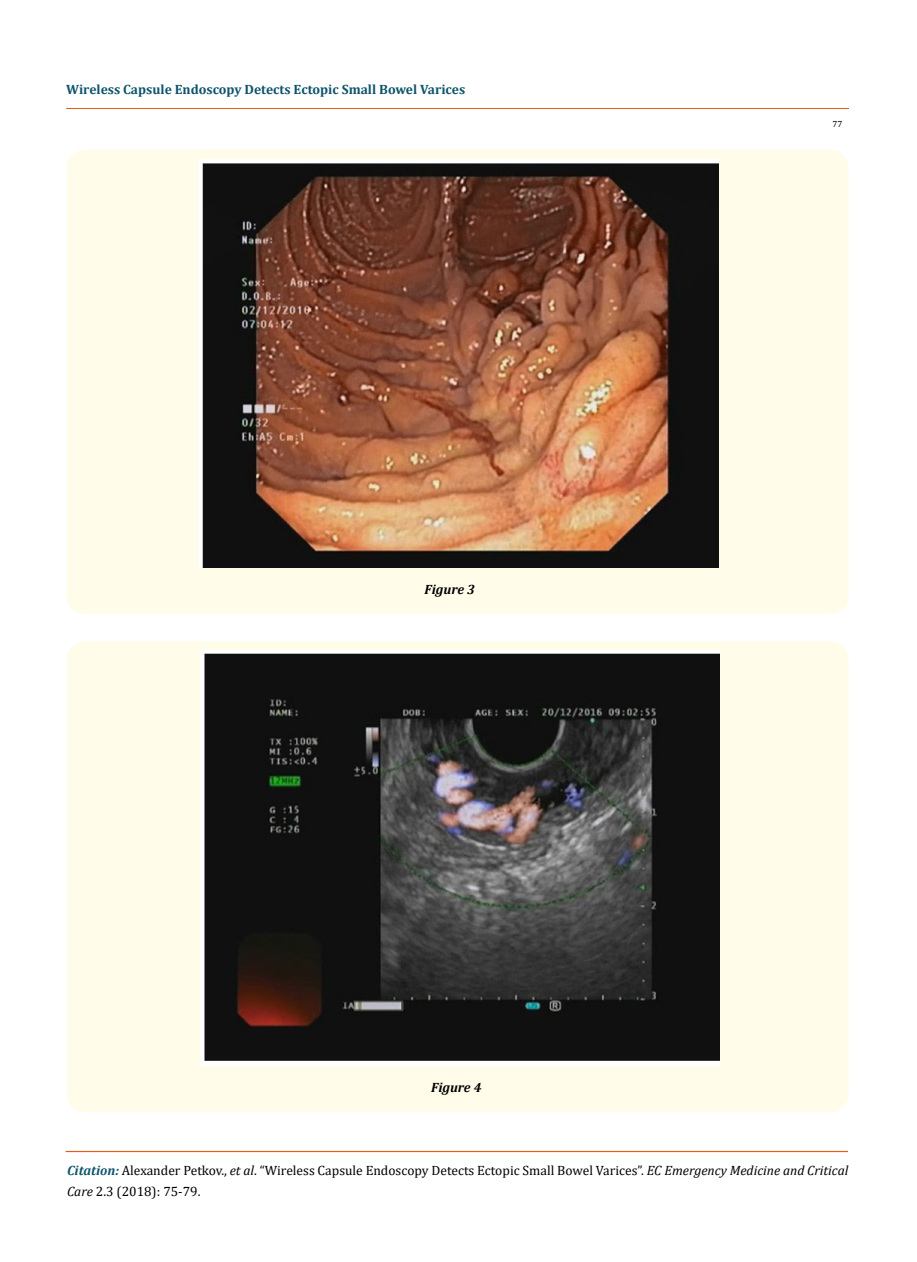
<style>
.page{position:relative;width:917px;height:1262px;background:#fff}
.page>*{position:absolute;margin:0;border:0;box-sizing:border-box;transform-origin:0 0}
.t1{font:13.5px/21px "Cambria";color:#000}
.t2{font:700 13.5px "Cambria";color:#0e546a}
.t3{font:italic 700 13.5px "Cambria";color:#000}
.t4{font:9px "Cambria";color:#000}
.s1{font-weight:700;font-style:italic;color:#0e546a}
.s2{font-style:italic}
</style>
<div class="page">
<hr style="left:67px;top:108px;width:781px;height:1px;background:#e05d1a">
<div style="left:66px;top:1151px;width:781px;height:1px;border:1px solid #e05d1a"></div>
<div style="left:67px;top:150px;width:781px;height:464px;background:#fffde9;border-radius:18px"></div>
<div style="left:67px;top:641px;width:781px;height:471px;background:#fffde9;border-radius:18px"></div>
<img style="left:200px;top:160px;width:518px;height:407px">
<img style="left:201px;top:650px;width:518px;height:415px">
<p class="t2" style="left:66px;top:80px;width:400px">Wireless Capsule Endoscopy Detects Ectopic Small Bowel Varices</p>
<p class="t3" style="left:424px;top:580px;width:52px">Figure 3</p>
<p class="t3" style="left:431px;top:1077px;width:52px">Figure 4</p>
<p class="t4" style="left:832px;top:119px;width:11px">77</p>
<p class="t1" style="left:67px;top:1160px;width:782px"><span class="s1">Citation:</span> Alexander Petkov., <span class="s2">et al</span>. “Wireless Capsule Endoscopy Detects Ectopic Small Bowel Varices”. <span class="s2">EC Emergency Medicine and Critical<br>Care</span> 2.3 (2018): 75-79.</p>
</div>
